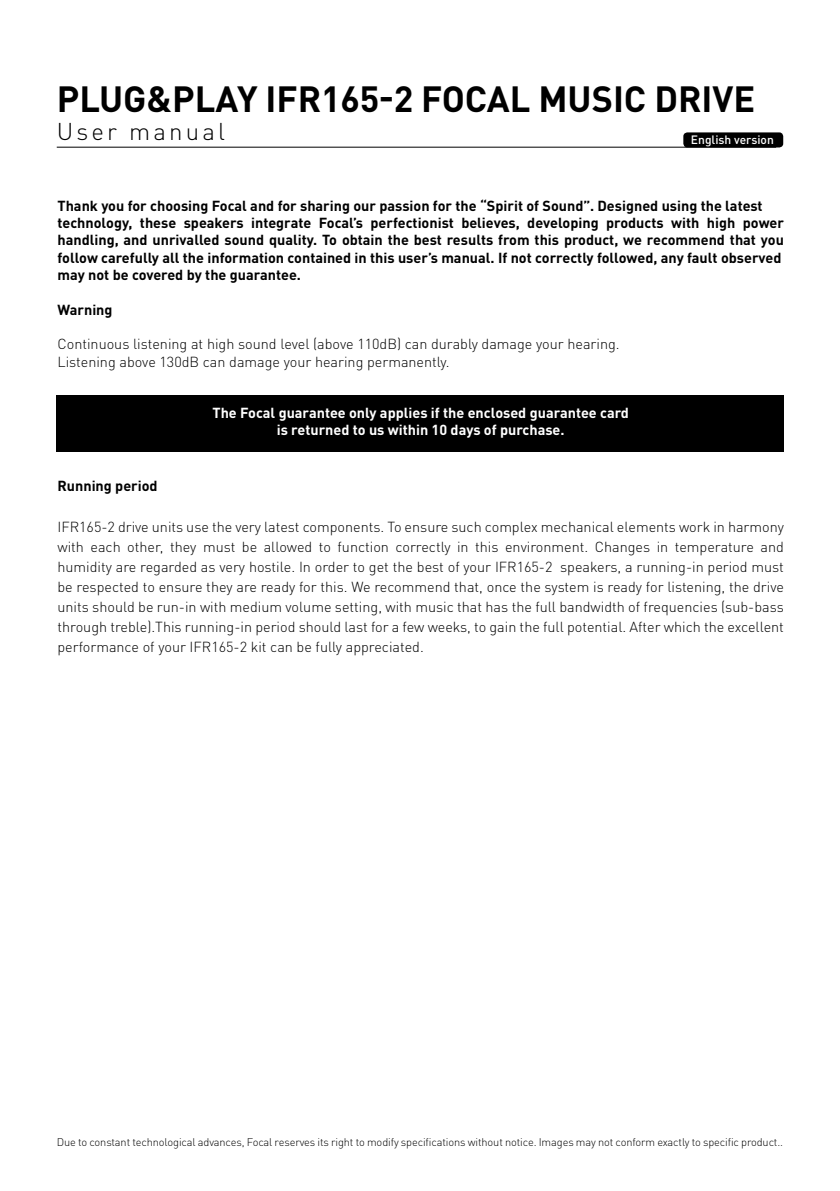
<style>
.page{position:relative;width:840px;height:1191px;background:#fff}
.page>*{position:absolute;margin:0;border:0;box-sizing:border-box;transform-origin:0 0}
.t1{font:700 36px "DINOT";color:#000}
.t2{font:300 24px "DINOT";letter-spacing:.13em;color:#000}
.t3{font:300 14.4px/20px "DINOT";color:#000}
.t4{font:700 14.4px/17.2px "DINOT";color:#000}
.t5{font:700 14.4px/17.2px "DINOT";color:#fff;text-align:center}
.t6{font:500 12px "DINOT";color:#fff}
.t7{font:300 11px "DINOT";letter-spacing:-.01em;color:#000}
</style>
<div class="page">
<div style="left:57px;top:395px;width:726px;height:56px;background:#000"></div>
<div style="left:683px;top:132px;width:99px;height:15px;background:#000;border-radius:4px"></div>
<hr style="left:57px;top:147px;width:718px;height:1px;background:#000">
<h1 class="t1" style="left:57px;top:75px;width:699px">PLUG&amp;PLAY IFR165-2 FOCAL MUSIC DRIVE</h1>
<h2 class="t2" style="left:57px;top:117px;width:170px">User manual</h2>
<p class="t6" style="left:690px;top:132px;width:84px">English version</p>
<p class="t4" style="left:57px;top:197px;width:727px">Thank you for choosing Focal and for sharing our passion for the “Spirit of Sound”. Designed using the latest technology, these speakers integrate Focal’s perfectionist believes, developing products with high power handling, and unrivalled sound quality. To obtain the best results from this product, we recommend that you follow carefully all the information contained in this user’s manual. If not correctly followed, any fault observed may not be covered by the guarantee.</p>
<p class="t4" style="left:57px;top:300px;width:57px">Warning</p>
<p class="t3" style="left:57px;top:335px;width:563px;line-height:17.2px">Continuous listening at high sound level (above 110dB) can durably damage your hearing.<br>Listening above 130dB can damage your hearing permanently.</p>
<p class="t5" style="left:212px;top:404px;width:418px">The Focal guarantee only applies if the enclosed guarantee card is returned to us within 10 days of purchase.</p>
<p class="t4" style="left:57px;top:476px;width:102px">Running period</p>
<p class="t3" style="left:57px;top:517px;width:727px;text-align:justify">IFR165-2 drive units use the very latest components. To ensure such complex mechanical elements work in harmony with each other, they must be allowed to function correctly in this environment. Changes in temperature and humidity are regarded as very hostile. In order to get the best of your IFR165-2 speakers, a running-in period must be respected to ensure they are ready for this. We recommend that, once the system is ready for listening, the drive units should be run-in with medium volume setting, with music that has the full bandwidth of frequencies (sub-bass through treble).This running-in period should last for a few weeks, to gain the full potential. After which the excellent performance of your IFR165-2 kit can be fully appreciated.</p>
<p class="t7" style="left:57px;top:1134px;width:727px">Due to constant technological advances, Focal reserves its right to modify specifications without notice. Images may not conform exactly to specific product..</p>
</div>
